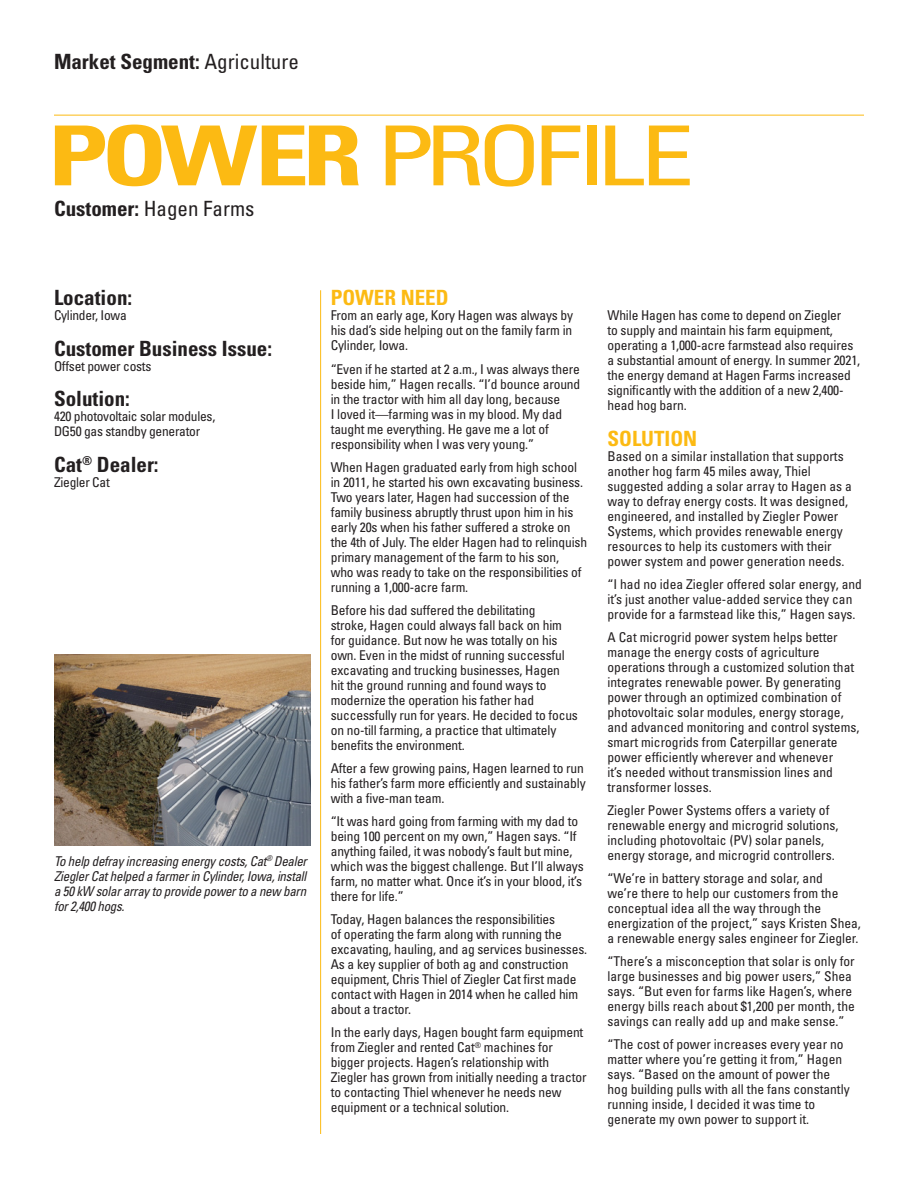
<style>
.page{position:relative;width:918px;height:1188px;background:#fff}
.page>*{position:absolute;margin:0;border:0;box-sizing:border-box;transform-origin:0 0}
.t1{font:condensed 82.8px "Univers LT Std";letter-spacing:-.08em;color:#fcba13;scale:1.3 1}
.Subhead{font:700 condensed 21px "Univers LT Std";color:#231f20}
.Subhead-2{font:condensed 21px "Univers LT Std";color:#231f20}
.Subhead-3{font:700 condensed 21px "Univers LT Std";color:#fcba13}
.Body_Copy{font:condensed 13.5px/15px "Univers LT Std";letter-spacing:-.01em;color:#231f20}
.Body_Copy-2{font:italic condensed 13.5px/15px "Univers LT Std";letter-spacing:-.02em;color:#231f20;text-align:justify;scale:.96 1}
.s1{font-weight:400}
.s2{font-weight:700}
</style>
<div class="page">
<img style="left:54px;top:654px;width:256px;height:192px">
<hr style="left:320px;top:290px;width:1px;height:844px;background:#fcba13">
<hr style="left:54px;top:115px;width:810px;height:1px;background:#fcba13">
<p class="Subhead" style="left:54px;top:49px;width:246px">Market Segment: <span class="s1">Agriculture</span></p>
<p class="t1" style="left:48px;top:103px;width:499px"><span class="s2">POWER</span> PROFILE</p>
<p class="Subhead-2" style="left:54px;top:195px;width:202px"><span class="s2">Customer:</span> Hagen Farms</p>
<p class="Subhead" style="left:54px;top:285px;width:80px">Location:</p>
<p class="Body_Copy" style="left:54px;top:308px;width:74px">Cylinder, Iowa</p>
<p class="Subhead" style="left:54px;top:336px;width:220px">Customer Business Issue:</p>
<p class="Body_Copy" style="left:54px;top:358px;width:99px">Offset power costs</p>
<p class="Subhead" style="left:54px;top:386px;width:77px">Solution:</p>
<p class="Body_Copy" style="left:54px;top:409px;width:163px">420 photovoltaic solar modules,<br>DG50 gas standby generator</p>
<p class="Subhead" style="left:54px;top:451px;width:106px">Cat<sup>®</sup> Dealer:</p>
<p class="Body_Copy" style="left:54px;top:474px;width:57px">Ziegler Cat</p>
<p class="Body_Copy-2" style="left:54px;top:854px;width:265px">To help defray increasing energy costs, Cat<sup>®</sup> Dealer Ziegler Cat helped a farmer in Cylinder, Iowa, install a 50 kW solar array to provide power to a new barn for 2,400 hogs.</p>
<p class="Subhead-3" style="left:331px;top:285px;width:119px">POWER NEED</p>
<p class="Body_Copy" style="left:331px;top:308px;width:244px;text-align:justify">From an early age, Kory Hagen was always by his dad’s side helping out on the family farm in Cylinder, Iowa.</p>
<p class="Body_Copy" style="left:331px;top:361px;width:251px">“Even if he started at 2 a.m., I was always there beside him,” Hagen recalls. “I’d bounce around in the tractor with him all day long, because<br>I loved it—farming was in my blood. My dad taught me everything. He gave me a lot of responsibility when I was very young.”</p>
<p class="Body_Copy" style="left:331px;top:459px;width:258px">When Hagen graduated early from high school in 2011, he started his own excavating business.<br>Two years later, Hagen had succession of the family business abruptly thrust upon him in his early 20s when his father suffered a stroke on the 4th of July. The elder Hagen had to relinquish primary management of the farm to his son,<br>who was ready to take on the responsibilities of running a 1,000-acre farm.</p>
<p class="Body_Copy" style="left:331px;top:602px;width:249px">Before his dad suffered the debilitating<br>stroke, Hagen could always fall back on him for guidance. But now he was totally on his own. Even in the midst of running successful excavating and trucking businesses, Hagen<br>hit the ground running and found ways to modernize the operation his father had successfully run for years. He decided to focus on no-till farming, a practice that ultimately benefits the environment.</p>
<p class="Body_Copy" style="left:331px;top:760px;width:256px">After a few growing pains, Hagen learned to run his father’s farm more efficiently and sustainably with a five-man team.</p>
<p class="Body_Copy" style="left:331px;top:813px;width:255px">“It was hard going from farming with my dad to being 100 percent on my own,” Hagen says. “If anything failed, it was nobody’s fault but mine, which was the biggest challenge. But I’ll always farm, no matter what. Once it’s in your blood, it’s there for life.”</p>
<p class="Body_Copy" style="left:331px;top:912px;width:258px">Today, Hagen balances the responsibilities<br>of operating the farm along with running the excavating, hauling, and ag services businesses.<br>As a key supplier of both ag and construction equipment, Chris Thiel of Ziegler Cat first made contact with Hagen in 2014 when he called him about a tractor.</p>
<p class="Body_Copy" style="left:331px;top:1025px;width:257px">In the early days, Hagen bought farm equipment from Ziegler and rented Cat<sup>®</sup> machines for bigger projects. Hagen’s relationship with Ziegler has grown from initially needing a tractor to contacting Thiel whenever he needs new equipment or a technical solution.</p>
<p class="Body_Copy" style="left:608px;top:308px;width:254px">While Hagen has come to depend on Ziegler<br>to supply and maintain his farm equipment, operating a 1,000-acre farmstead also requires a substantial amount of energy. In summer 2021, the energy demand at Hagen Farms increased significantly with the addition of a new 2,400- head hog barn.</p>
<p class="Subhead-3" style="left:608px;top:426px;width:91px">SOLUTION</p>
<p class="Body_Copy" style="left:608px;top:448px;width:246px">Based on a similar installation that supports another hog farm 45 miles away, Thiel suggested adding a solar array to Hagen as a way to defray energy costs. It was designed, engineered, and installed by Ziegler Power Systems, which provides renewable energy resources to help its customers with their power system and power generation needs.</p>
<p class="Body_Copy" style="left:608px;top:576px;width:256px">“I had no idea Ziegler offered solar energy, and it’s just another value-added service they can provide for a farmstead like this,” Hagen says.</p>
<p class="Body_Copy" style="left:608px;top:630px;width:253px">A Cat microgrid power system helps better manage the energy costs of agriculture operations through a customized solution that integrates renewable power. By generating power through an optimized combination of photovoltaic solar modules, energy storage, and advanced monitoring and control systems, smart microgrids from Caterpillar generate power efficiently wherever and whenever<br>it’s needed without transmission lines and transformer losses.</p>
<p class="Body_Copy" style="left:608px;top:803px;width:232px">Ziegler Power Systems offers a variety of renewable energy and microgrid solutions, including photovoltaic (PV) solar panels, energy storage, and microgrid controllers.</p>
<p class="Body_Copy" style="left:608px;top:871px;width:255px">“We’re in battery storage and solar, and<br>we’re there to help our customers from the conceptual idea all the way through the energization of the project,” says Kristen Shea, a renewable energy sales engineer for Ziegler.</p>
<p class="Body_Copy" style="left:608px;top:954px;width:249px">“There’s a misconception that solar is only for large businesses and big power users,” Shea says. “But even for farms like Hagen’s, where energy bills reach about $1,200 per month, the savings can really add up and make sense.”</p>
<p class="Body_Copy" style="left:608px;top:1037px;width:244px">“The cost of power increases every year no matter where you’re getting it from,” Hagen says. “Based on the amount of power the hog building pulls with all the fans constantly running inside, I decided it was time to generate my own power to support it.</p>
</div>
